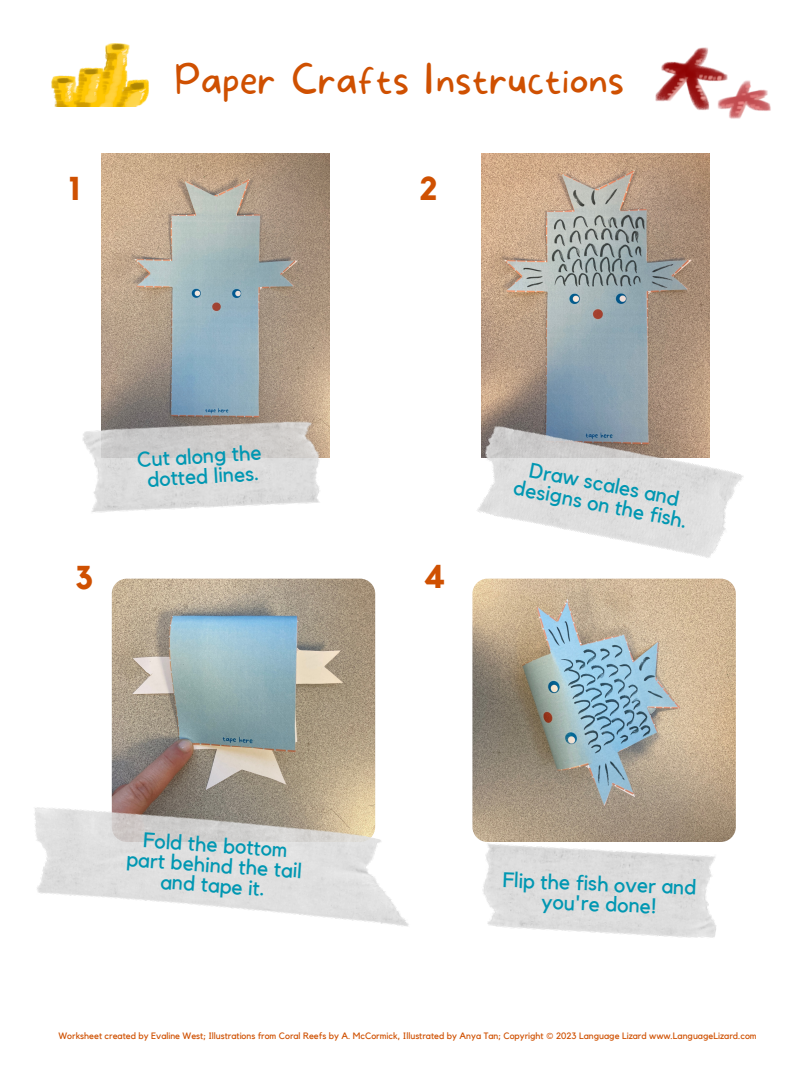
<style>
.page{position:relative;width:810px;height:1080px;background:#fff}
.page>*{position:absolute;margin:0;border:0;box-sizing:border-box;transform-origin:0 0}
.t1{font:100 39.56px "More Sugar";color:#cf5001}
.t2{font:700 32.94px "Kollektif";color:#cf5001}
.t3{font:21.06px/20.1px "Kollektif";color:#0097b2;text-align:center}
.t4{font:9.25px "Kollektif";color:#cf5001}
</style>
<div class="page">
<img style="left:112px;top:579px;width:263px;height:263px;border-radius:15px">
<img style="left:472px;top:579px;width:264px;height:263px;border-radius:15px">
<img style="left:101px;top:153px;width:228px;height:305px">
<img style="left:82px;top:411px;width:244px;height:102px">
<img style="left:472px;top:823px;width:254px;height:115px">
<img style="left:481px;top:153px;width:229px;height:195px">
<img style="left:472px;top:348px;width:272px;height:280px">
<img style="left:34px;top:758px;width:375px;height:169px">
<img style="left:591px;top:47px;width:180px;height:107px">
<img style="left:51px;top:43px;width:98px;height:63px">
<p class="t1" style="left:175px;top:56px;width:451px">Paper Crafts Instructions</p>
<p class="t2" style="left:68px;top:174px;width:14px">1</p>
<p class="t2" style="left:419px;top:174px;width:20px">2</p>
<p class="t3" style="left:137px;top:450px;width:126px;rotate:-3deg">Cut along the</p>
<p class="t3" style="left:147px;top:470px;width:114px;rotate:-3deg">dotted lines.</p>
<p class="t2" style="left:75px;top:563px;width:20px">3</p>
<p class="t2" style="left:423px;top:561px;width:24px">4</p>
<p class="t3" style="left:520px;top:458px;width:178px;rotate:11deg">Draw scales and designs on the fish.</p>
<p class="t3" style="left:129px;top:829px;width:177px;rotate:4deg">Fold the bottom part behind the tail and tape it.</p>
<p class="t3" style="left:503px;top:871px;width:195px;rotate:2deg">Flip the fish over and you're done!</p>
<p class="t4" style="left:59px;top:1031px;width:700px">Worksheet created by Evaline West; Illustrations from Coral Reefs by A. McCormick, Illustrated by Anya Tan; Copyright © 2023 Language Lizard www.LanguageLizard.com</p>
</div>
